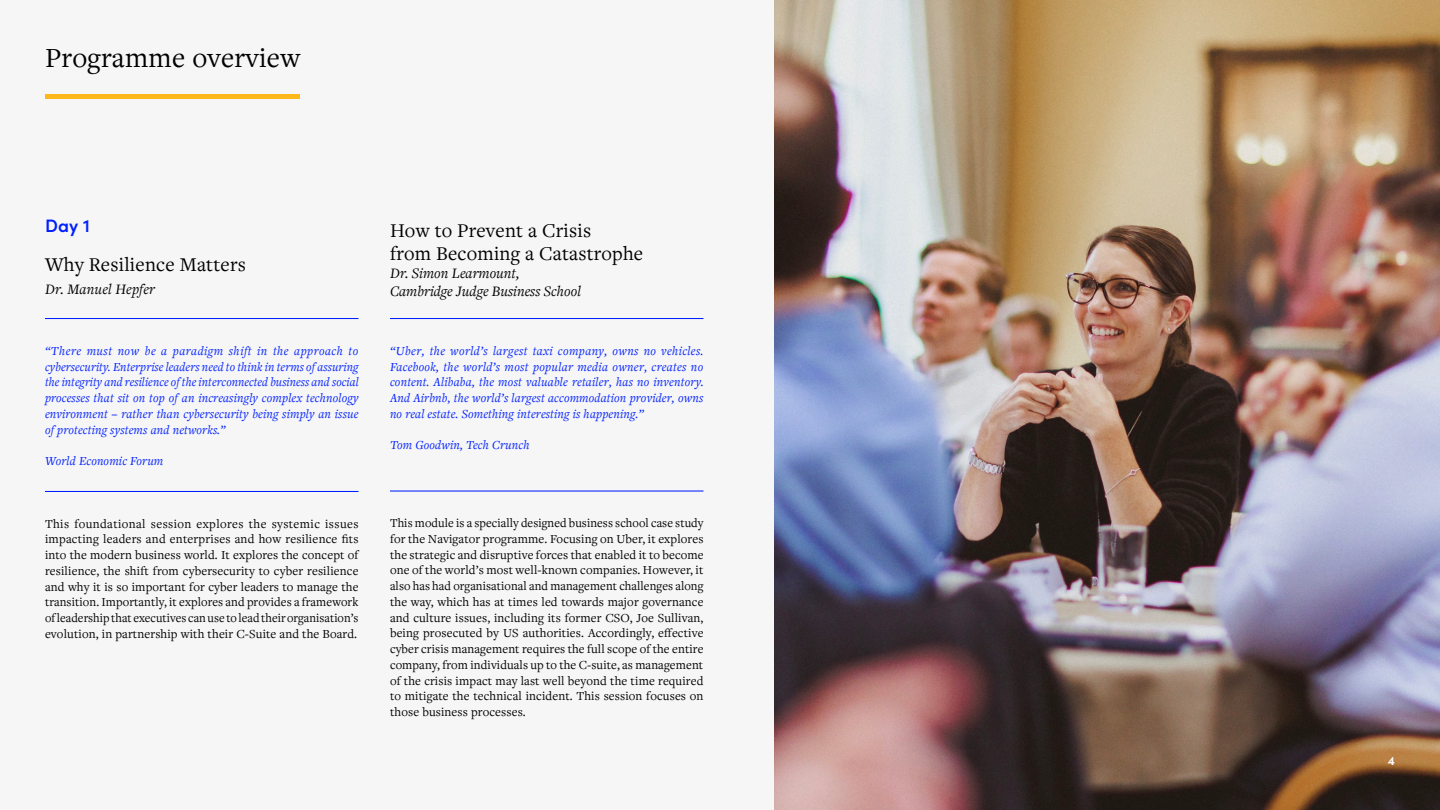
<style>
.page{position:relative;width:1440px;height:810px;background:#f6f6f6}
.page>*{position:absolute;margin:0;border:0;box-sizing:border-box;transform-origin:0 0}
.t1{font:28.72px "Freight Text Pro";letter-spacing:.01em;color:#000}
.t2{font:20.25px "Freight Text Pro";letter-spacing:.01em;color:#000}
.t3{font:600 18px "Sofia Pro";color:#001fff}
.t4{font:italic 15px/18px "Freight Text Pro";color:#000}
.t5{font:12.75px/15.8px "Freight Text Pro";letter-spacing:.01em;color:#000;text-align:justify}
.t6{font:italic 12.75px/15.8px "Freight Text Pro";letter-spacing:.01em;color:#001fff;text-align:justify}
.t7{font:600 12.23px "Sofia Pro";color:#fff}
</style>
<div class="page">
<hr style="left:45px;top:94px;width:255px;height:4px;background:#ffb81c">
<img style="left:774px;top:0;width:666px;height:810px">
<hr style="left:45px;top:318px;width:313px;height:1px;background:#001fff">
<hr style="left:390px;top:318px;width:314px;height:1px;background:#001fff">
<hr style="left:45px;top:491px;width:313px;height:1px;background:#001fff">
<hr style="left:390px;top:490px;width:314px;height:2px;background:#001fff">
<p class="t1" style="left:45px;top:38px;width:257px">Programme overview</p>
<p class="t3" style="left:45px;top:212px;width:46px">Day 1</p>
<p class="t2" style="left:45px;top:252px;width:202px">Why Resilience Matters</p>
<p class="t4" style="left:45px;top:280px;width:112px">Dr. Manuel Hepfer</p>
<p class="t6" style="left:45px;top:343px;width:315px">“There must now be a paradigm shift in the approach to cybersecurity. Enterprise leaders need to think in terms of assuring the integrity and resilience of the interconnected business and social processes that sit on top of an increasingly complex technology environment – rather than cybersecurity being simply an issue of protecting systems and networks.”</p>
<p class="t6" style="left:45px;top:453px;width:120px">World Economic Forum</p>
<p class="t5" style="left:45px;top:515px;width:315px">This foundational session explores the systemic issues impacting leaders and enterprises and how resilience fits into the modern business world. It explores the concept of resilience, the shift from cybersecurity to cyber resilience and why it is so important for cyber leaders to manage the transition. Importantly, it explores and provides a framework of leadership that executives can use to lead their organisation’s evolution, in partnership with their C-Suite and the Board.</p>
<p class="t2" style="left:390px;top:217px;width:203px">How to Prevent a Crisis</p>
<p class="t2" style="left:390px;top:240px;width:255px">from Becoming a Catastrophe</p>
<p class="t4" style="left:390px;top:263px;width:193px">Dr. Simon Learmount,<br>Cambridge Judge Business School</p>
<p class="t6" style="left:390px;top:343px;width:315px">“Uber, the world’s largest taxi company, owns no vehicles.<br>Facebook, the world’s most popular media owner, creates no content. Alibaba, the most valuable retailer, has no inventory.<br>And Airbnb, the world’s largest accommodation provider, owns no real estate. Something interesting is happening.”</p>
<p class="t6" style="left:390px;top:437px;width:141px">Tom Goodwin, Tech Crunch</p>
<p class="t5" style="left:390px;top:515px;width:315px">This module is a specially designed business school case study for the Navigator programme. Focusing on Uber, it explores the strategic and disruptive forces that enabled it to become one of the world’s most well-known companies. However, it also has had organisational and management challenges along the way, which has at times led towards major governance and culture issues, including its former CSO, Joe Sullivan, being prosecuted by US authorities. Accordingly, effective cyber crisis management requires the full scope of the entire company, from individuals up to the C-suite, as management of the crisis impact may last well beyond the time required to mitigate the technical incident. This session focuses on those business processes.</p>
<p class="t7" style="left:1388px;top:752px;width:9px">4</p>
</div>
